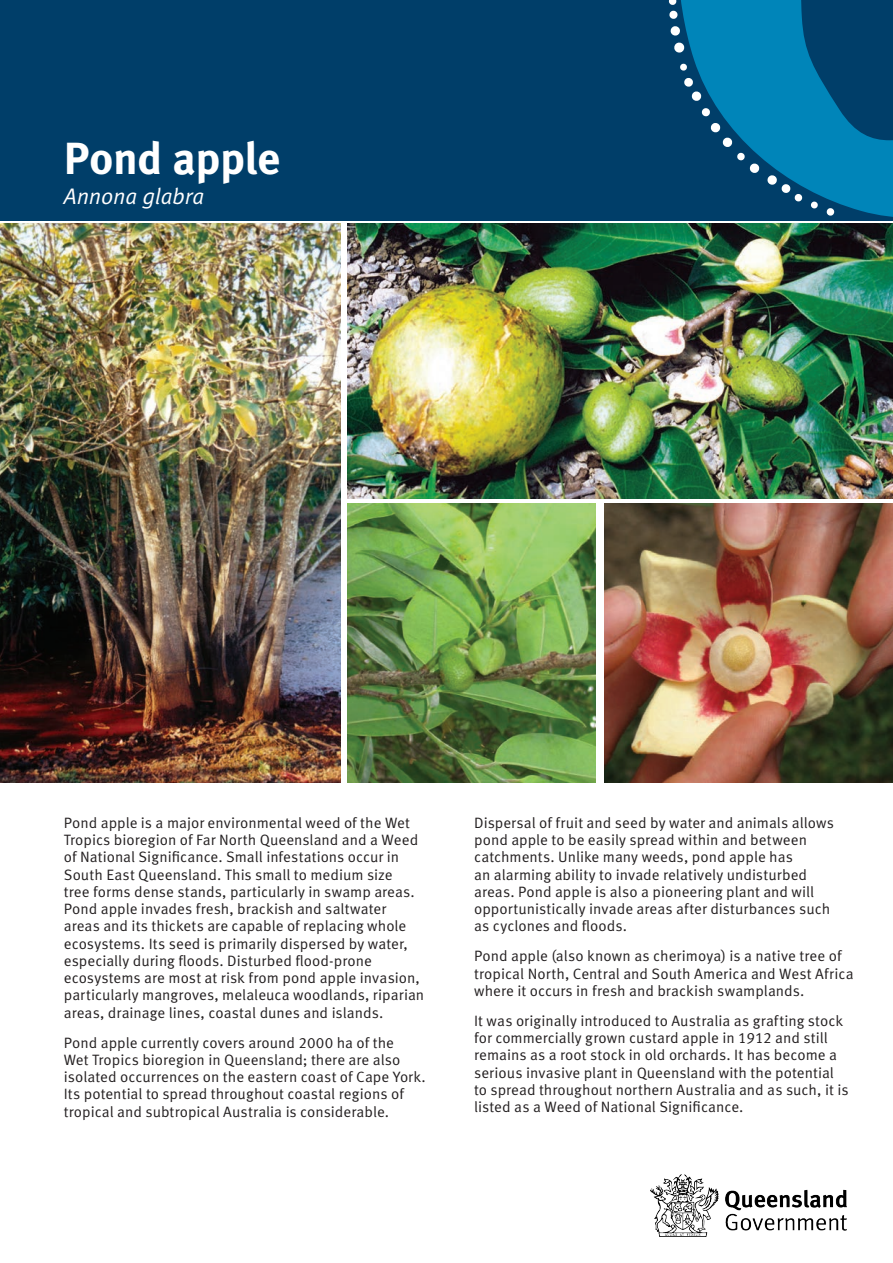
<style>
.page{position:relative;width:893px;height:1263px;background:#fff}
.page>*{position:absolute;margin:0;border:0;box-sizing:border-box;transform-origin:0 0}
.Title_01{font:700 45px "Meta OT";letter-spacing:-.015em;color:#fff}
.Title_02{font:italic 22.5px "Meta OT";letter-spacing:-.01em;color:#fff}
.Bodycopy{font:15px/17.2px "Meta OT";color:#231f20}
</style>
<div class="page">
<div style="left:0;top:0;width:893px;height:221px;background:#003e69"></div>
<svg style="left:681px;top:0;width:212px;height:217px;fill:#0085b9"></svg>
<svg style="left:680px;top:63px;width:7px;height:8px"></svg>
<svg style="left:810px;top:201px;width:25px;height:15px"></svg>
<svg style="left:767px;top:175px;width:36px;height:27px"></svg>
<svg style="left:674px;top:42px;width:11px;height:11px"></svg>
<svg style="left:701px;top:108px;width:59px;height:66px"></svg>
<svg style="left:684px;top:77px;width:18px;height:24px"></svg>
<svg style="left:670px;top:26px;width:10px;height:10px"></svg>
<svg style="left:668px;top:0;width:10px;height:19px"></svg>
<img style="left:0;top:224px;width:341px;height:559px">
<img style="left:347px;top:224px;width:546px;height:275px">
<img style="left:347px;top:503px;width:248px;height:280px">
<img style="left:605px;top:503px;width:288px;height:280px">
<img style="left:651px;top:1174px;width:195px;height:63px">
<p class="Title_01" style="left:64px;top:129px;width:218px">Pond apple</p>
<p class="Title_02" style="left:64px;top:182px;width:142px">Annona glabra</p>
<p class="Bodycopy" style="left:64px;top:814px;width:362px">Pond apple is a major environmental weed of the Wet Tropics bioregion of Far North Queensland and a Weed of National Significance. Small infestations occur in South East Queensland. This small to medium size<br>tree forms dense stands, particularly in swamp areas.<br>Pond apple invades fresh, brackish and saltwater areas and its thickets are capable of replacing whole ecosystems. Its seed is primarily dispersed by water, especially during floods. Disturbed flood-prone ecosystems are most at risk from pond apple invasion, particularly mangroves, melaleuca woodlands, riparian areas, drainage lines, coastal dunes and islands.</p>
<p class="Bodycopy" style="left:64px;top:1034px;width:364px">Pond apple currently covers around 2000 ha of the<br>Wet Tropics bioregion in Queensland; there are also isolated occurrences on the eastern coast of Cape York.<br>Its potential to spread throughout coastal regions of tropical and subtropical Australia is considerable.</p>
<p class="Bodycopy" style="left:474px;top:814px;width:361px">Dispersal of fruit and seed by water and animals allows pond apple to be easily spread within and between catchments. Unlike many weeds, pond apple has<br>an alarming ability to invade relatively undisturbed areas. Pond apple is also a pioneering plant and will opportunistically invade areas after disturbances such as cyclones and floods.</p>
<p class="Bodycopy" style="left:474px;top:948px;width:381px">Pond apple (also known as cherimoya) is a native tree of tropical North, Central and South America and West Africa where it occurs in fresh and brackish swamplands.</p>
<p class="Bodycopy" style="left:474px;top:1012px;width:376px">It was originally introduced to Australia as grafting stock for commercially grown custard apple in 1912 and still remains as a root stock in old orchards. It has become a serious invasive plant in Queensland with the potential to spread throughout northern Australia and as such, it is listed as a Weed of National Significance.</p>
</div>
